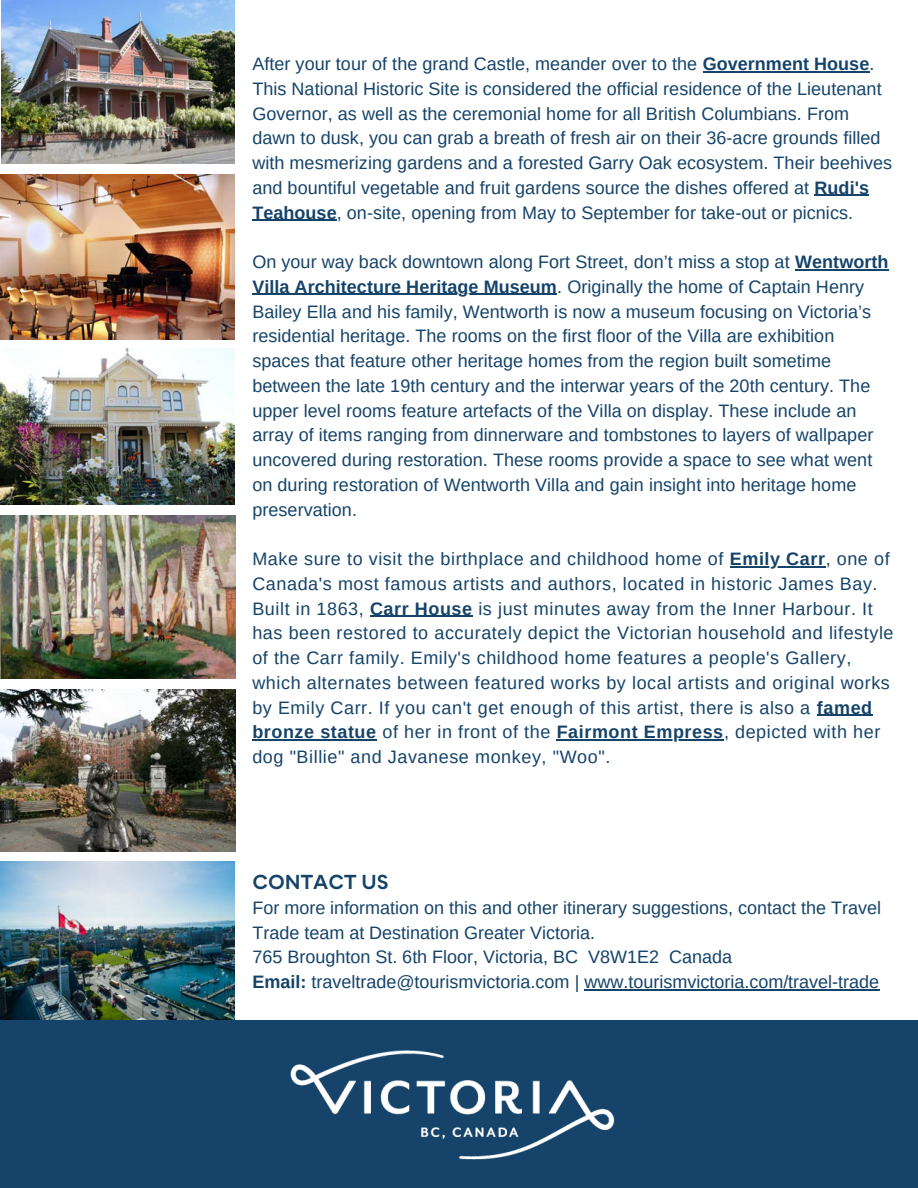
<style>
.page{position:relative;width:918px;height:1188px;background:#fff}
.page>*{position:absolute;margin:0;border:0;box-sizing:border-box;transform-origin:0 0}
.t1{font:700 19.5px "Qualion";color:#154369}
.t2{font:18px/24.8px "Arimo";letter-spacing:.005em;color:#154369}
.t3{font:18px/24.8px "Arimo";letter-spacing:.03em;color:#154369}
.s1{font-weight:700}
</style>
<div class="page">
<img style="left:0;top:175px;width:234px;height:164px">
<img style="left:0;top:349px;width:234px;height:156px">
<img style="left:0;top:516px;width:235px;height:163px">
<img style="left:0;top:690px;width:235px;height:162px">
<img style="left:2px;top:0;width:233px;height:163px">
<img style="left:0;top:861px;width:234px;height:159px">
<hr style="left:703px;top:71px;width:167px;height:1px;background:#154369">
<hr style="left:815px;top:195px;width:54px;height:1px;background:#154369">
<hr style="left:252px;top:220px;width:85px;height:1px;background:#154369">
<hr style="left:795px;top:269px;width:94px;height:1px;background:#154369">
<hr style="left:252px;top:294px;width:305px;height:1px;background:#154369">
<hr style="left:730px;top:566px;width:96px;height:1px;background:#154369">
<hr style="left:370px;top:616px;width:103px;height:1px;background:#154369">
<hr style="left:817px;top:715px;width:56px;height:1px;background:#154369">
<hr style="left:252px;top:739px;width:125px;height:2px;background:#154369">
<hr style="left:557px;top:739px;width:167px;height:2px;background:#154369">
<hr style="left:584px;top:989px;width:295px;height:1px;background:#154369">
<img style="left:0;top:239px;width:4px;height:219px">
<div style="left:0;top:1020px;width:918px;height:168px;background:#154369"></div>
<img style="left:290px;top:1050px;width:325px;height:110px">
<p class="t2" style="left:252px;top:51px;width:641px">After your tour of the grand Castle, meander over to the <span class="s1">Government House</span>.<br>This National Historic Site is considered the official residence of the Lieutenant Governor, as well as the ceremonial home for all British Columbians. From dawn to dusk, you can grab a breath of fresh air on their 36-acre grounds filled with mesmerizing gardens and a forested Garry Oak ecosystem. Their beehives and bountiful vegetable and fruit gardens source the dishes offered at <span class="s1">Rudi's Teahouse</span>, on-site, opening from May to September for take-out or picnics.</p>
<p class="t2" style="left:252px;top:249px;width:638px">On your way back downtown along Fort Street, don’t miss a stop at <span class="s1">Wentworth Villa Architecture Heritage Museum</span>. Originally the home of Captain Henry Bailey Ella and his family, Wentworth is now a museum focusing on Victoria’s residential heritage. The rooms on the first floor of the Villa are exhibition spaces that feature other heritage homes from the region built sometime between the late 19th century and the interwar years of the 20th century. The upper level rooms feature artefacts of the Villa on display. These include an array of items ranging from dinnerware and tombstones to layers of wallpaper uncovered during restoration. These rooms provide a space to see what went on during restoration of Wentworth Villa and gain insight into heritage home preservation.</p>
<p class="t3" style="left:252px;top:546px;width:643px">Make sure to visit the birthplace and childhood home of <span class="s1">Emily Carr</span>, one of Canada's most famous artists and authors, located in historic James Bay.<br>Built in 1863, <span class="s1">Carr House</span> is just minutes away from the Inner Harbour. It has been restored to accurately depict the Victorian household and lifestyle of the Carr family. Emily's childhood home features a people's Gallery, which alternates between featured works by local artists and original works by Emily Carr. If you can't get enough of this artist, there is also a <span class="s1">famed bronze statue</span> of her in front of the <span class="s1">Fairmont Empress</span>, depicted with her dog "Billie" and Javanese monkey, "Woo".</p>
<p class="t1" style="left:252px;top:870px;width:138px">CONTACT US</p>
<p class="t2" style="left:252px;top:895px;width:630px">For more information on this and other itinerary suggestions, contact the Travel<br>Trade team at Destination Greater Victoria.</p>
<p class="t2" style="left:252px;top:945px;width:481px">765 Broughton St. 6th Floor, Victoria, BC V8W1E2 Canada</p>
<p class="t2" style="left:252px;top:969px;width:628px"><span class="s1">Email:</span> traveltrade@tourismvictoria.com | www.tourismvictoria.com/travel-trade</p>
</div>
